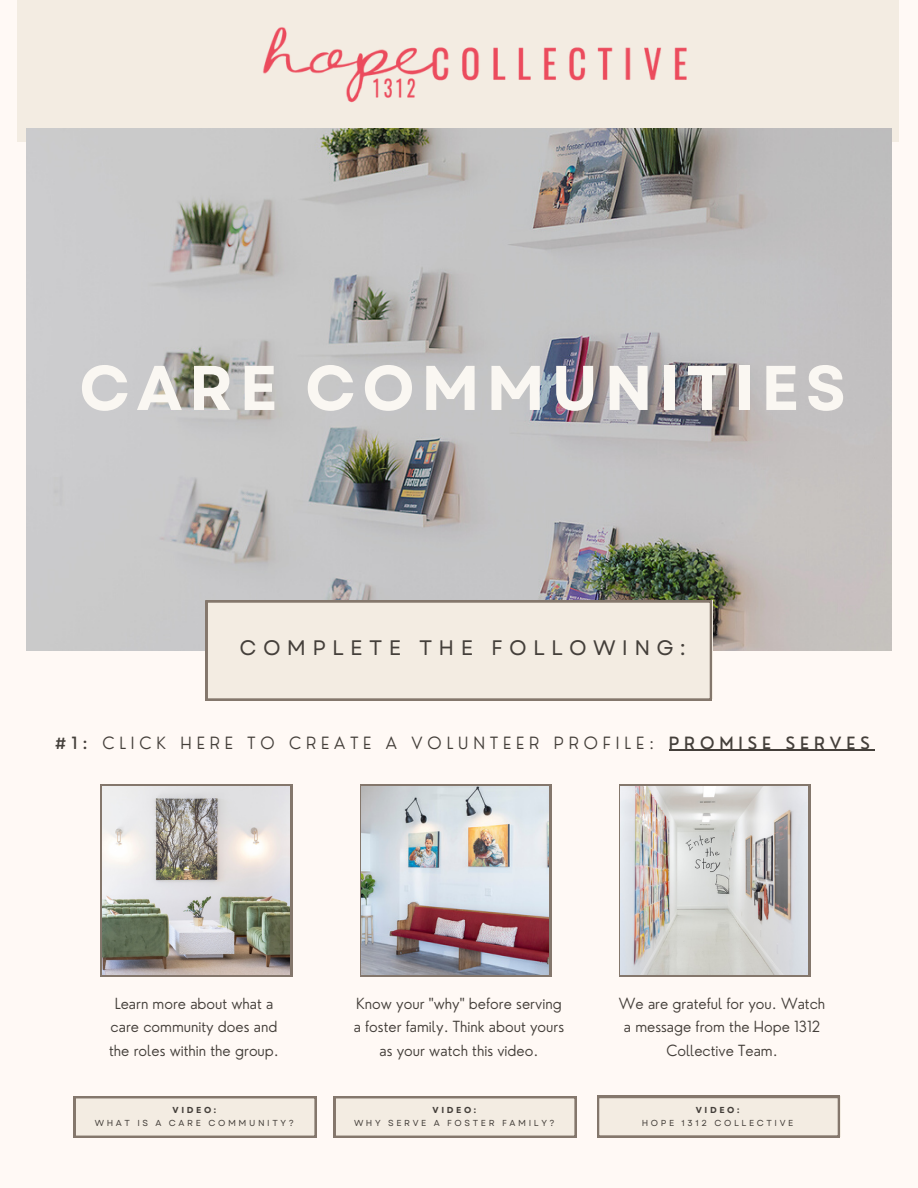
<style>
.page{position:relative;width:918px;height:1188px;background:#fff9f5}
.page>*{position:absolute;margin:0;border:0;box-sizing:border-box;transform-origin:0 0}
.t1{font:700 63px "Garet";letter-spacing:.1em;color:#faf7f2}
.t2{font:21px "Garet";letter-spacing:.3em;color:#443f3a}
.t3{font:300 16.5px "Nourd";letter-spacing:.3em;color:#443f3a}
.t4{font:300 15px/23.7px "Nourd";color:#443f3a;text-align:center}
.t5{font:8.7px "Garet";letter-spacing:.3em;color:#443f3a}
.t6{font:700 8.7px "Garet";letter-spacing:.3em;color:#443f3a}
.s1{font-weight:500}
</style>
<div class="page">
<div style="left:17px;top:0;width:882px;height:142px;background:#f3ece2"></div>
<img style="left:26px;top:128px;width:865px;height:522px">
<div style="left:206px;top:600px;width:506px;height:101px;background:#f3ece2"></div>
<svg style="left:100px;top:784px;width:192px;height:192px;background:#978d84"></svg>
<svg style="left:360px;top:784px;width:191px;height:192px;background:#8f8781"></svg>
<svg style="left:619px;top:784px;width:191px;height:192px;background:#999088"></svg>
<img style="left:103px;top:786px;width:186px;height:188px">
<img style="left:362px;top:786px;width:186px;height:188px">
<img style="left:621px;top:786px;width:187px;height:188px">
<img style="left:263px;top:27px;width:424px;height:76px">
<hr style="left:669px;top:750px;width:206px;height:1px;background:#443f3a">
<svg style="left:74px;top:1096px;width:243px;height:42px;background:#e4dcd2"></svg>
<svg style="left:334px;top:1096px;width:243px;height:42px;background:#e4dcd2"></svg>
<svg style="left:597px;top:1096px;width:243px;height:42px;background:#e4dcd2"></svg>
<h1 class="t1" style="left:79px;top:343px;width:768px">CARE COMMUNITIES</h1>
<h2 class="t2" style="left:240px;top:633px;width:447px">COMPLETE THE FOLLOWING:</h2>
<p class="t3" style="left:55px;top:732px;width:816px"><span class="s1">#1:</span> CLICK HERE TO CREATE A VOLUNTEER PROFILE: <span class="s1">PROMISE SERVES</span></p>
<p class="t4" style="left:109px;top:991px;width:171px">Learn more about what a care community does and the roles within the group.</p>
<p class="t4" style="left:619px;top:991px;width:208px">We are grateful for you. Watch a message from the Hope 1312<br>Collective Team.</p>
<p class="t4" style="left:354px;top:991px;width:212px">Know your "why" before serving a foster family. Think about yours as your watch this video.</p>
<p class="t6" style="left:173px;top:1104px;width:45px">VIDEO:</p>
<p class="t5" style="left:95px;top:1117px;width:201px">WHAT IS A CARE COMMUNITY?</p>
<p class="t6" style="left:433px;top:1104px;width:45px">VIDEO:</p>
<p class="t5" style="left:354px;top:1117px;width:202px">WHY SERVE A FOSTER FAMILY?</p>
<p class="t6" style="left:696px;top:1104px;width:45px">VIDEO:</p>
<p class="t5" style="left:642px;top:1117px;width:153px">HOPE 1312 COLLECTIVE</p>
</div>
